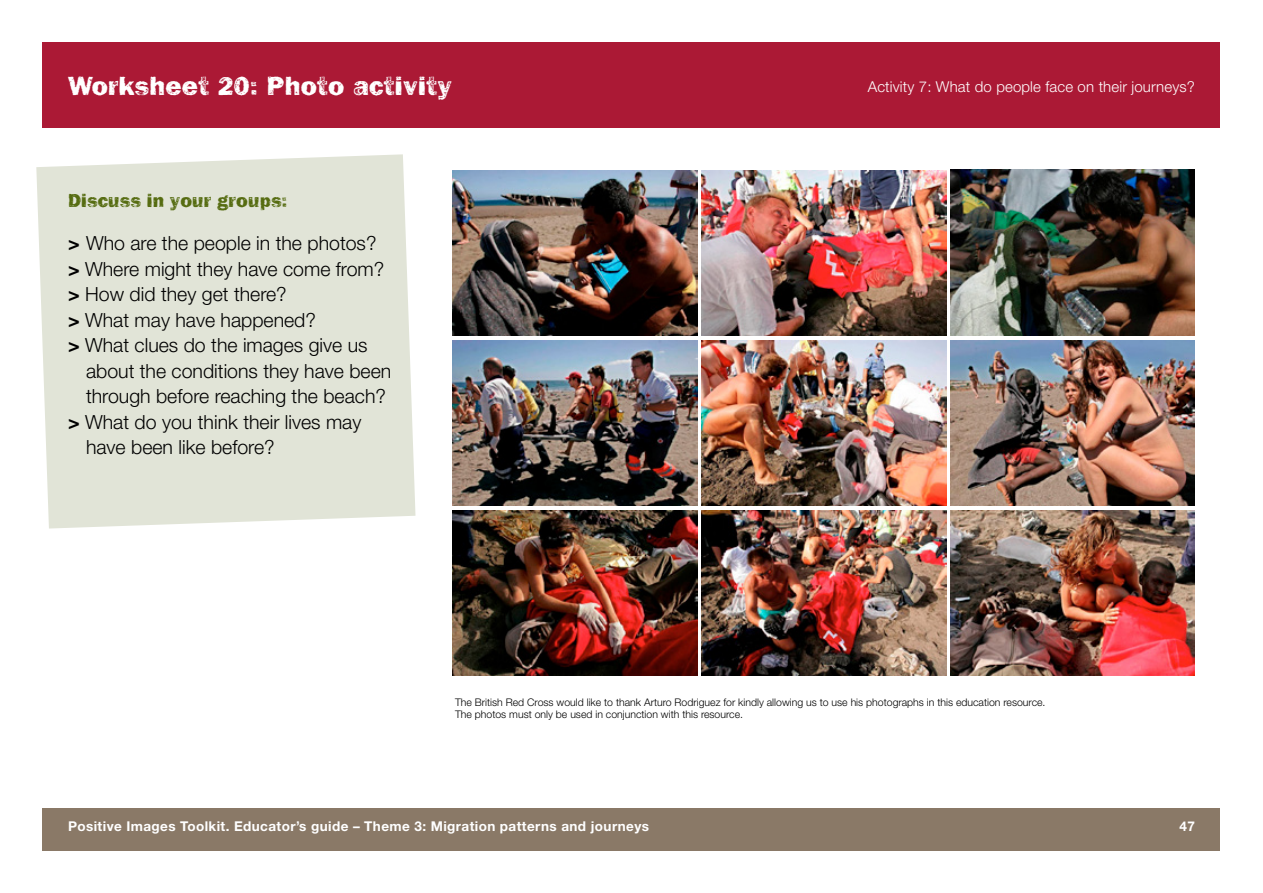
<style>
.page{position:relative;width:1263px;height:893px;background:#fff}
.page>*{position:absolute;margin:0;border:0;box-sizing:border-box;transform-origin:0 0}
.NEW_Act_Work_W_RED_P{font:27px "Frankie";letter-spacing:.01em;color:#fff}
.NEW_text_LARGE{font:300 19.5px "Helvetica Neue LT";color:#000}
.NEW_subhead_GREEN{font:19.5px "Frankie";color:#566c11}
.NEW_worksheet_W_RED{font:300 15px "Helvetica Neue LT";letter-spacing:.01em;color:#fff}
.NEW_Grey_panel{font:700 13.5px "Helvetica Neue LT";letter-spacing:.03em;color:#fff}
.NEW_Grey_panel_NUMBE{font:700 13.5px "Helvetica Neue LT";color:#fff}
.NEW_text_7pt_Disclai{font:300 10.5px/12.6px "Helvetica Neue LT";color:#000}
.s1{font-weight:700}
</style>
<div class="page">
<div style="left:36px;top:154px;width:379px;height:374px;background:#e1e4d7"></div>
<div style="left:43px;top:808px;width:1177px;height:42px;background:#8a7967"></div>
<div style="left:43px;top:43px;width:1177px;height:85px;background:#ab1935"></div>
<img style="left:453px;top:170px;width:244px;height:166px">
<img style="left:702px;top:170px;width:244px;height:166px">
<img style="left:950px;top:170px;width:245px;height:166px">
<img style="left:950px;top:340px;width:245px;height:166px">
<img style="left:702px;top:340px;width:244px;height:166px">
<img style="left:453px;top:340px;width:244px;height:166px">
<img style="left:453px;top:510px;width:244px;height:166px">
<img style="left:702px;top:510px;width:244px;height:166px">
<img style="left:950px;top:510px;width:245px;height:166px">
<p class="NEW_Act_Work_W_RED_P" style="left:68px;top:70px;width:386px">Worksheet 20: Photo activity</p>
<p class="NEW_subhead_GREEN" style="left:68px;top:188px;width:221px">Discuss in your groups:</p>
<p class="NEW_text_LARGE" style="left:68px;top:231px;width:310px"><span class="s1">&gt;</span> Who are the people in the photos?</p>
<p class="NEW_text_LARGE" style="left:68px;top:257px;width:318px"><span class="s1">&gt;</span> Where might they have come from?</p>
<p class="NEW_text_LARGE" style="left:68px;top:282px;width:220px"><span class="s1">&gt;</span> How did they get there?</p>
<p class="NEW_text_LARGE" style="left:68px;top:308px;width:249px"><span class="s1">&gt;</span> What may have happened?</p>
<p class="NEW_text_LARGE" style="left:68px;top:333px;width:301px"><span class="s1">&gt;</span> What clues do the images give us</p>
<p class="NEW_text_LARGE" style="left:86px;top:359px;width:307px">about the conditions they have been</p>
<p class="NEW_text_LARGE" style="left:86px;top:384px;width:301px">through before reaching the beach?</p>
<p class="NEW_text_LARGE" style="left:68px;top:410px;width:295px"><span class="s1">&gt;</span> What do you think their lives may</p>
<p class="NEW_text_LARGE" style="left:86px;top:435px;width:190px">have been like before?</p>
<p class="NEW_worksheet_W_RED" style="left:868px;top:77px;width:329px">Activity 7: What do people face on their journeys?</p>
<p class="NEW_text_7pt_Disclai" style="left:455px;top:695px;width:592px">The British Red Cross would like to thank Arturo Rodriguez for kindly allowing us to use his photographs in this education resource.<br>The photos must only be used in conjunction with this resource.</p>
<p class="NEW_Grey_panel" style="left:68px;top:818px;width:583px">Positive Images Toolkit. Educator’s guide – Theme 3: Migration patterns and journeys</p>
<p class="NEW_Grey_panel_NUMBE" style="left:1179px;top:818px;width:17px">47</p>
</div>
